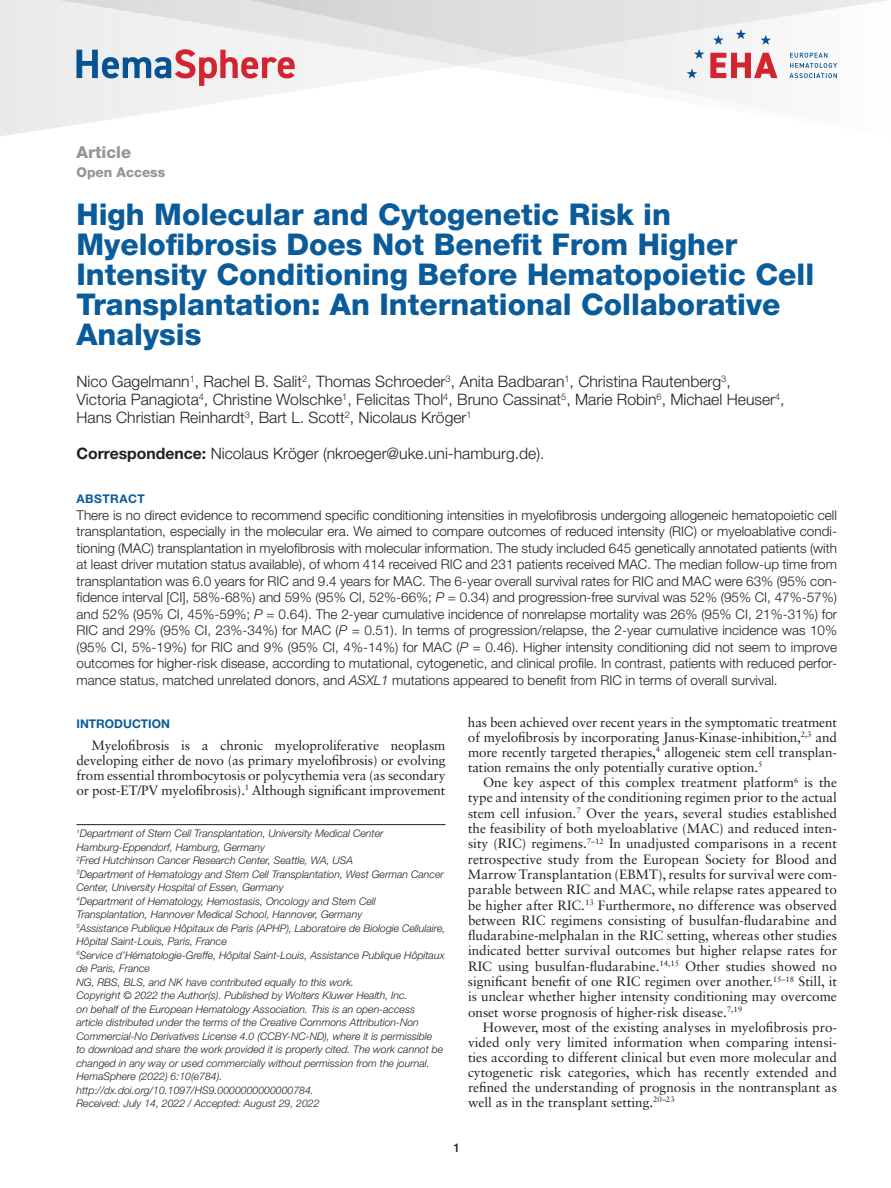
<style>
.page{position:relative;width:891px;height:1188px;background:#fff}
.page>*{position:absolute;margin:0;border:0;box-sizing:border-box;transform-origin:0 0}
.t1{font:800 30px/30px "Helvetica Neue LT Std";color:#0a5b9a}
.t2{font:800 16.5px "Helvetica Neue LT Std";color:#939598}
.t3{font:300 15.75px/18px "Helvetica Neue LT Std";color:#231f20}
.t4{font:13.5px/15.3px "Sabon LT Std";letter-spacing:-.005em;color:#231f20;text-align:justify}
.t5{font:300 13.5px/16.5px "Helvetica Neue LT Std";color:#231f20;text-align:justify}
.t6{font:800 13.5px "Helvetica Neue LT Std";color:#939598}
.t7{font:700 12px "Helvetica Neue LT Std";color:#0a5b9a}
.t8{font:700 12px "Helvetica Neue LT Std";letter-spacing:.04em;color:#0a5b9a}
.t9{font:500 12px "Helvetica Neue LT Std";color:#231f20}
.t10{font:italic 300 10.5px/13.5px "Helvetica Neue LT Std";color:#231f20}
.s1{font-weight:700}
.s2{font-style:italic}
</style>
<div class="page">
<div style="left:1px;top:0;width:58px;height:136px;background:#ebeaeb"></div>
<svg style="left:59px;top:0;width:829px;height:127px"></svg>
<svg style="left:0;top:0;width:1px;height:136px"></svg>
<svg style="left:710px;top:53px;width:68px;height:25px"></svg>
<svg style="left:789px;top:53px;width:48px;height:25px"></svg>
<svg style="left:761px;top:35px;width:10px;height:10px"></svg>
<svg style="left:713px;top:35px;width:11px;height:10px"></svg>
<svg style="left:736px;top:29px;width:10px;height:10px"></svg>
<svg style="left:694px;top:49px;width:10px;height:10px"></svg>
<svg style="left:687px;top:68px;width:10px;height:10px"></svg>
<svg style="left:76px;top:49px;width:219px;height:37px"></svg>
<hr style="left:76px;top:824px;width:370px;height:1px;background:#231f20">
<p class="t2" style="left:76px;top:142px;width:56px">Article</p>
<p class="t6" style="left:76px;top:164px;width:90px">Open Access</p>
<h1 class="t1" style="left:76px;top:199px;width:739px">High Molecular and Cytogenetic Risk in Myelofibrosis Does Not Benefit From Higher Intensity Conditioning Before Hematopoietic Cell Transplantation: An International Collaborative Analysis</h1>
<p class="t3" style="left:76px;top:372px;width:710px">Nico Gagelmann<sup>1</sup>, Rachel B. Salit<sup>2</sup>, Thomas Schroeder<sup>3</sup>, Anita Badbaran<sup>1</sup>, Christina Rautenberg<sup>3</sup>,<br>Victoria Panagiota<sup>4</sup>, Christine Wolschke<sup>1</sup>, Felicitas Thol<sup>4</sup>, Bruno Cassinat<sup>5</sup>, Marie Robin<sup>6</sup>, Michael Heuser<sup>4</sup>,<br>Hans Christian Reinhardt<sup>3</sup>, Bart L. Scott<sup>2</sup>, Nicolaus Kröger<sup>1</sup></p>
<p class="t3" style="left:76px;top:444px;width:470px"><span class="s1">Correspondence:</span> Nicolaus Kröger (nkroeger@uke.uni-hamburg.de).</p>
<p class="t8" style="left:76px;top:492px;width:70px">ABSTRACT</p>
<p class="t5" style="left:76px;top:507px;width:762px">There is no direct evidence to recommend specific conditioning intensities in myelofibrosis undergoing allogeneic hematopoietic cell transplantation, especially in the molecular era. We aimed to compare outcomes of reduced intensity (RIC) or myeloablative condi&shy;tioning (MAC) transplantation in myelofibrosis with molecular information. The study included 645 genetically annotated patients (with at least driver mutation status available), of whom 414 received RIC and 231 patients received MAC. The median follow-up time from transplantation was 6.0 years for RIC and 9.4 years for MAC. The 6-year overall survival rates for RIC and MAC were 63% (95% con&shy;fidence interval [CI], 58%-68%) and 59% (95% CI, 52%-66%; <span class="s2">P</span> = 0.34) and progression-free survival was 52% (95% CI, 47%-57%) and 52% (95% CI, 45%-59%; <span class="s2">P</span> = 0.64). The 2-year cumulative incidence of nonrelapse mortality was 26% (95% CI, 21%-31%) for RIC and 29% (95% CI, 23%-34%) for MAC (<span class="s2">P</span> = 0.51). In terms of progression/relapse, the 2-year cumulative incidence was 10% (95% CI, 5%-19%) for RIC and 9% (95% CI, 4%-14%) for MAC (<span class="s2">P</span> = 0.46). Higher intensity conditioning did not seem to improve outcomes for higher-risk disease, according to mutational, cytogenetic, and clinical profile. In contrast, patients with reduced perfor&shy;mance status, matched unrelated donors, and <span class="s2">ASXL1</span> mutations appeared to benefit from RIC in terms of overall survival.</p>
<p class="t7" style="left:76px;top:717px;width:95px">INTRODUCTION</p>
<p class="t4" style="left:77px;top:737px;width:371px;text-indent:15px">Myelofibrosis is a chronic myeloproliferative neoplasm developing either de novo (as primary myelofibrosis) or evolving from essential thrombocytosis or polycythemia vera (as secondary or post-ET/PV myelofibrosis).<sup>1</sup> Although significant improvement</p>
<p class="t4" style="left:468px;top:715px;width:371px">has been achieved over recent years in the symptomatic treatment of myelofibrosis by incorporating Janus-Kinase-inhibition,<sup>2,3</sup> and more recently targeted therapies,<sup>4</sup> allogeneic stem cell transplan&shy;tation remains the only potentially curative option.<sup>5</sup></p>
<p class="t4" style="left:468px;top:775px;width:371px;text-indent:15px">One key aspect of this complex treatment platform<sup>6</sup> is the type and intensity of the conditioning regimen prior to the actual stem cell infusion.<sup>7</sup> Over the years, several studies established the feasibility of both myeloablative (MAC) and reduced inten&shy;sity (RIC) regimens.<sup>7–12</sup> In unadjusted comparisons in a recent retrospective study from the European Society for Blood and Marrow Transplantation (EBMT), results for survival were com&shy;parable between RIC and MAC, while relapse rates appeared to be higher after RIC.<sup>13</sup> Furthermore, no difference was observed between RIC regimens consisting of busulfan-fludarabine and fludarabine-melphalan in the RIC setting, whereas other studies indicated better survival outcomes but higher relapse rates for RIC using busulfan-fludarabine.<sup>14,15</sup> Other studies showed no significant benefit of one RIC regimen over another.<sup>15–18</sup> Still, it is unclear whether higher intensity conditioning may overcome onset worse prognosis of higher-risk disease.<sup>7,19</sup></p>
<p class="t4" style="left:468px;top:1019px;width:371px;text-indent:15px">However, most of the existing analyses in myelofibrosis pro&shy;vided only very limited information when comparing intensi&shy;ties according to different clinical but even more molecular and cytogenetic risk categories, which has recently extended and refined the understanding of prognosis in the nontransplant as well as in the transplant setting.<sup>20–23</sup></p>
<p class="t10" style="left:76px;top:826px;width:370px"><sup>1</sup>Department of Stem Cell Transplantation, University Medical Center Hamburg-Eppendorf, Hamburg, Germany<br><sup>2</sup>Fred Hutchinson Cancer Research Center, Seattle, WA, USA<br><sup>3</sup>Department of Hematology and Stem Cell Transplantation, West German Cancer Center, University Hospital of Essen, Germany<br><sup>4</sup>Department of Hematology, Hemostasis, Oncology and Stem Cell Transplantation, Hannover Medical School, Hannover, Germany<br><sup>5</sup>Assistance Publique Hôpitaux de Paris (APHP), Laboratoire de Biologie Cellulaire, Hôpital Saint-Louis, Paris, France<br><sup>6</sup>Service d’Hématologie-Greffe, Hôpital Saint-Louis, Assistance Publique Hôpitaux de Paris, France<br>NG, RBS, BLS, and NK have contributed equally to this work.<br>Copyright © 2022 the Author(s). Published by Wolters Kluwer Health, Inc.<br>on behalf of the European Hematology Association. This is an open-access<br>article distributed under the terms of the Creative Commons Attribution-Non Commercial-No Derivatives License 4.0 (CCBY-NC-ND), where it is permissible<br>to download and share the work provided it is properly cited. The work cannot be changed in any way or used commercially without permission from the journal.<br>HemaSphere (2022) 6:10(e784). http://dx.doi.org/10.1097/HS9.0000000000000784.<br>Received: July 14, 2022 / Accepted: August 29, 2022</p>
<p class="t9" style="left:453px;top:1140px;width:8px">1</p>
</div>
